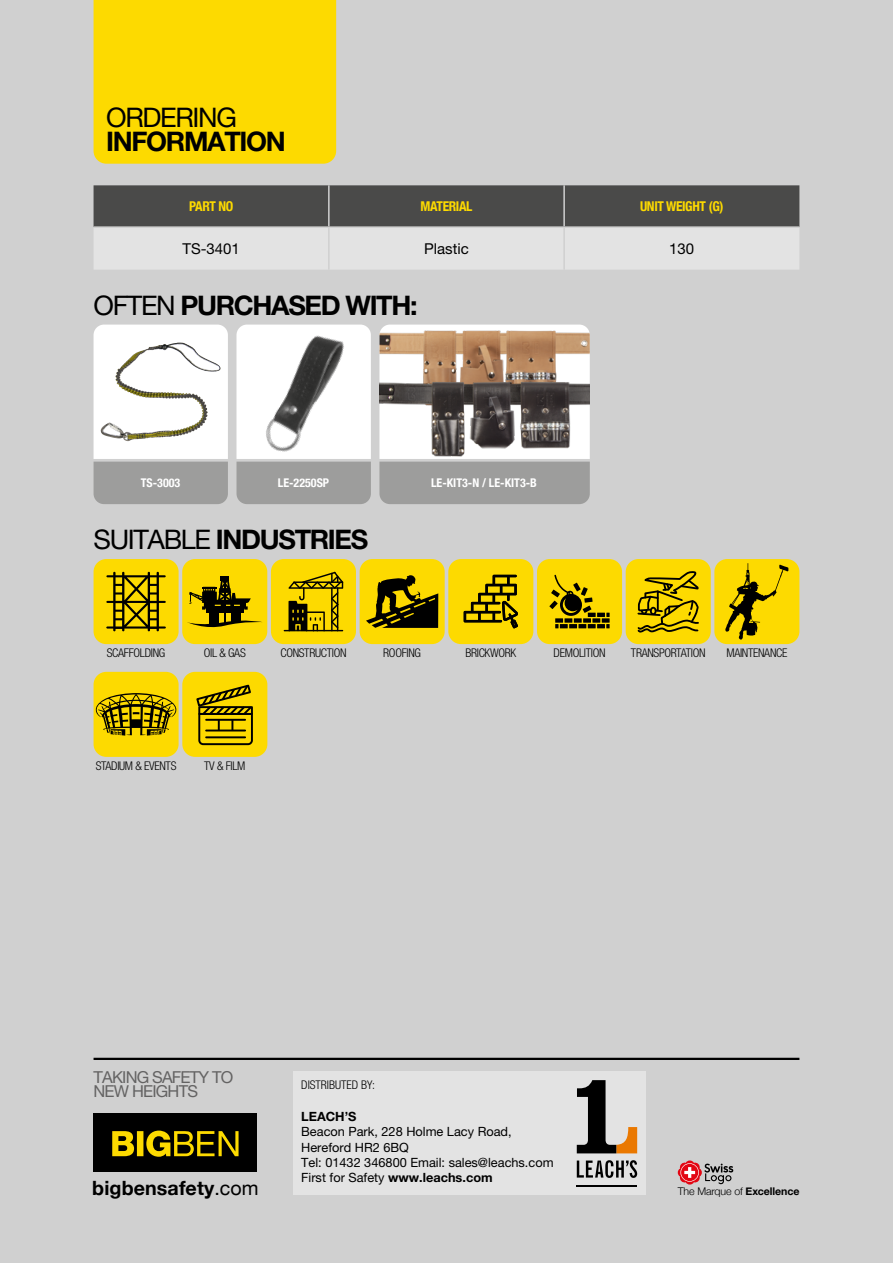
<style>
.page{position:relative;width:893px;height:1263px;background:#d0d0d0}
.page>*{position:absolute;margin:0;border:0;box-sizing:border-box;transform-origin:0 0}
.t1{font:700 27px "Helvetica Neue LT Pro";letter-spacing:-.05em;color:#000}
.t2{font:27px "Helvetica Neue LT Pro";letter-spacing:-.05em;color:#000}
.t3{font:700 19.65px "Helvetica Neue";letter-spacing:.005em;color:#000}
.t4{font:16.5px/13.5px "Helvetica Neue LT Pro";letter-spacing:-.05em;color:#646363}
.t5{font:15px "Helvetica Neue LT Pro";color:#000}
.t6{font:700 condensed 13.5px "Helvetica Neue";letter-spacing:-.025em;color:#fdda00}
.t7{font:12.75px/15.3px "Helvetica Neue LT Pro";color:#000}
.t8{font:700 12.75px "Helvetica Neue LT Pro";color:#000}
.t9{font:300 condensed 12px "Helvetica Neue LT Pro";letter-spacing:-.025em;color:#000}
.t10{font:700 condensed 12px "Helvetica Neue";color:#fff}
.t11{font:300 condensed 12px "Helvetica Neue LT Pro";color:#000}
.t12{font:300 10.65px "Helvetica Neue";letter-spacing:-.01em;color:#000}
.s1{font-weight:400}
.s2{font-weight:700}
</style>
<div class="page">
<hr style="left:94px;top:1058px;width:705px;height:2px;background:#000">
<svg style="left:678px;top:1160px;width:55px;height:24px"></svg>
<div style="left:293px;top:1071px;width:353px;height:124px;background:#e3e3e3"></div>
<svg style="left:577px;top:1160px;width:60px;height:18px"></svg>
<hr style="left:577px;top:1185px;width:60px;height:1px;background:#000">
<svg style="left:577px;top:1080px;width:60px;height:73px"></svg>
<div style="left:94px;top:1113px;width:163px;height:59px;background:#000"></div>
<svg style="left:112px;top:1130px;width:127px;height:27px"></svg>
<div style="left:94px;top:0;width:242px;height:164px;background:#fdda00"></div>
<svg style="left:94px;top:185px;width:705px;height:85px;background:#979797"></svg>
<hr style="left:328px;top:185px;width:2px;height:41px;background:#d0d0d0">
<hr style="left:563px;top:185px;width:2px;height:41px;background:#d0d0d0">
<hr style="left:94px;top:226px;width:235px;height:2px;background:#d0d0d0">
<hr style="left:329px;top:226px;width:235px;height:2px;background:#d0d0d0">
<hr style="left:328px;top:228px;width:2px;height:42px;background:#d0d0d0">
<hr style="left:564px;top:226px;width:235px;height:2px;background:#d0d0d0">
<hr style="left:563px;top:228px;width:2px;height:42px;background:#d0d0d0">
<svg style="left:94px;top:325px;width:134px;height:179px;background:#d6d6d4"></svg>
<img style="left:115px;top:342px;width:88px;height:83px">
<svg style="left:236px;top:325px;width:135px;height:179px;background:#bebebd"></svg>
<img style="left:247px;top:325px;width:113px;height:134px">
<svg style="left:379px;top:422px;width:211px;height:82px;background:#a0a09f"></svg>
<img style="left:379px;top:325px;width:211px;height:97px">
<img style="left:379px;top:371px;width:210px;height:88px">
<div style="left:94px;top:559px;width:85px;height:85px;background:#fdda00;border-radius:13px"></div>
<svg style="left:106px;top:572px;width:60px;height:59px"></svg>
<div style="left:182px;top:559px;width:85px;height:85px;background:#fdda00;border-radius:13px"></div>
<svg style="left:187px;top:619px;width:75px;height:8px"></svg>
<div style="left:206px;top:606px;width:37px;height:7px;background:#000"></div>
<div style="left:209px;top:611px;width:9px;height:14px;background:#000"></div>
<div style="left:231px;top:611px;width:9px;height:11px;background:#000"></div>
<div style="left:221px;top:576px;width:8px;height:5px;background:#000"></div>
<hr style="left:224px;top:578px;width:2px;height:46px;background:#000">
<svg style="left:189px;top:577px;width:62px;height:33px"></svg>
<div style="left:271px;top:559px;width:85px;height:85px;background:#fdda00;border-radius:13px"></div>
<svg style="left:284px;top:572px;width:59px;height:59px"></svg>
<div style="left:360px;top:559px;width:85px;height:85px;background:#fdda00;border-radius:13px"></div>
<svg style="left:366px;top:575px;width:72px;height:53px"></svg>
<div style="left:448px;top:559px;width:85px;height:85px;background:#fdda00;border-radius:13px"></div>
<svg style="left:464px;top:575px;width:54px;height:53px"></svg>
<div style="left:537px;top:559px;width:85px;height:85px;background:#fdda00;border-radius:13px"></div>
<div style="left:555px;top:618px;width:8px;height:5px;background:#000"></div>
<div style="left:564px;top:618px;width:8px;height:5px;background:#000"></div>
<div style="left:574px;top:618px;width:8px;height:5px;background:#000"></div>
<div style="left:583px;top:618px;width:8px;height:5px;background:#000"></div>
<div style="left:592px;top:618px;width:8px;height:5px;background:#000"></div>
<svg style="left:551px;top:575px;width:59px;height:42px"></svg>
<svg style="left:555px;top:624px;width:55px;height:4px"></svg>
<div style="left:602px;top:618px;width:8px;height:5px;background:#000"></div>
<div style="left:626px;top:559px;width:85px;height:85px;background:#fdda00;border-radius:13px"></div>
<svg style="left:637px;top:571px;width:62px;height:61px"></svg>
<div style="left:714px;top:559px;width:85px;height:85px;background:#fdda00;border-radius:13px"></div>
<svg style="left:725px;top:563px;width:63px;height:77px"></svg>
<div style="left:94px;top:672px;width:85px;height:85px;background:#fdda00;border-radius:13px"></div>
<svg style="left:96px;top:693px;width:80px;height:43px"></svg>
<div style="left:182px;top:672px;width:85px;height:85px;background:#fdda00;border-radius:13px"></div>
<svg style="left:196px;top:684px;width:57px;height:62px"></svg>
<hr style="left:206px;top:736px;width:39px;height:2px;background:#000">
<h1 class="t2" style="left:106px;top:101px;width:132px">ORDERING</h1>
<h1 class="t1" style="left:106px;top:125px;width:181px">INFORMATION</h1>
<p class="t6" style="left:189px;top:195px;width:46px">PART NO</p>
<p class="t6" style="left:420px;top:195px;width:54px">MATERIAL</p>
<p class="t6" style="left:640px;top:195px;width:85px">UNIT WEIGHT (G)</p>
<p class="t5" style="left:182px;top:240px;width:59px">TS-3401</p>
<p class="t5" style="left:424px;top:240px;width:46px">Plastic</p>
<p class="t5" style="left:669px;top:240px;width:27px">130</p>
<h1 class="t1" style="left:94px;top:289px;width:326px"><span class="s1">OFTEN</span> PURCHASED WITH:</h1>
<p class="t10" style="left:141px;top:473px;width:41px">TS-3003</p>
<p class="t10" style="left:278px;top:473px;width:53px">LE-2250SP</p>
<p class="t10" style="left:431px;top:473px;width:107px">LE-KIT3-N / LE-KIT3-B</p>
<h1 class="t1" style="left:94px;top:523px;width:276px"><span class="s1">SUITABLE</span> INDUSTRIES</h1>
<p class="t9" style="left:107px;top:646px;width:60px">SCAFFOLDING</p>
<p class="t9" style="left:204px;top:646px;width:43px">OIL &amp; GAS</p>
<p class="t9" style="left:280px;top:646px;width:68px">CONSTRUCTION</p>
<p class="t9" style="left:383px;top:646px;width:39px">ROOFING</p>
<p class="t9" style="left:465px;top:646px;width:52px">BRICKWORK</p>
<p class="t9" style="left:554px;top:646px;width:53px">DEMOLITION</p>
<p class="t9" style="left:631px;top:646px;width:76px">TRANSPORTATION</p>
<p class="t9" style="left:726px;top:646px;width:62px">MAINTENANCE</p>
<p class="t9" style="left:96px;top:759px;width:82px">STADIUM &amp; EVENTS</p>
<p class="t9" style="left:204px;top:759px;width:43px">TV &amp; FILM</p>
<p class="t4" style="left:94px;top:1070px;width:141px">TAKING SAFETY TO<br>NEW HEIGHTS</p>
<h2 class="t3" style="left:92px;top:1172px;width:168px">bigbensafety<span class="s1">.com</span></h2>
<p class="t11" style="left:301px;top:1077px;width:75px">DISTRIBUTED BY:</p>
<p class="t8" style="left:301px;top:1108px;width:57px">LEACH’S</p>
<p class="t7" style="left:301px;top:1124px;width:254px">Beacon Park, 228 Holme Lacy Road,<br>Hereford HR2 6BQ<br>Tel: 01432 346800 Email: sales@leachs.com<br>First for Safety <span class="s2">www.leachs.com</span></p>
<p class="t12" style="left:678px;top:1185px;width:123px">The Marque of <span class="s2">Excellence</span></p>
</div>
